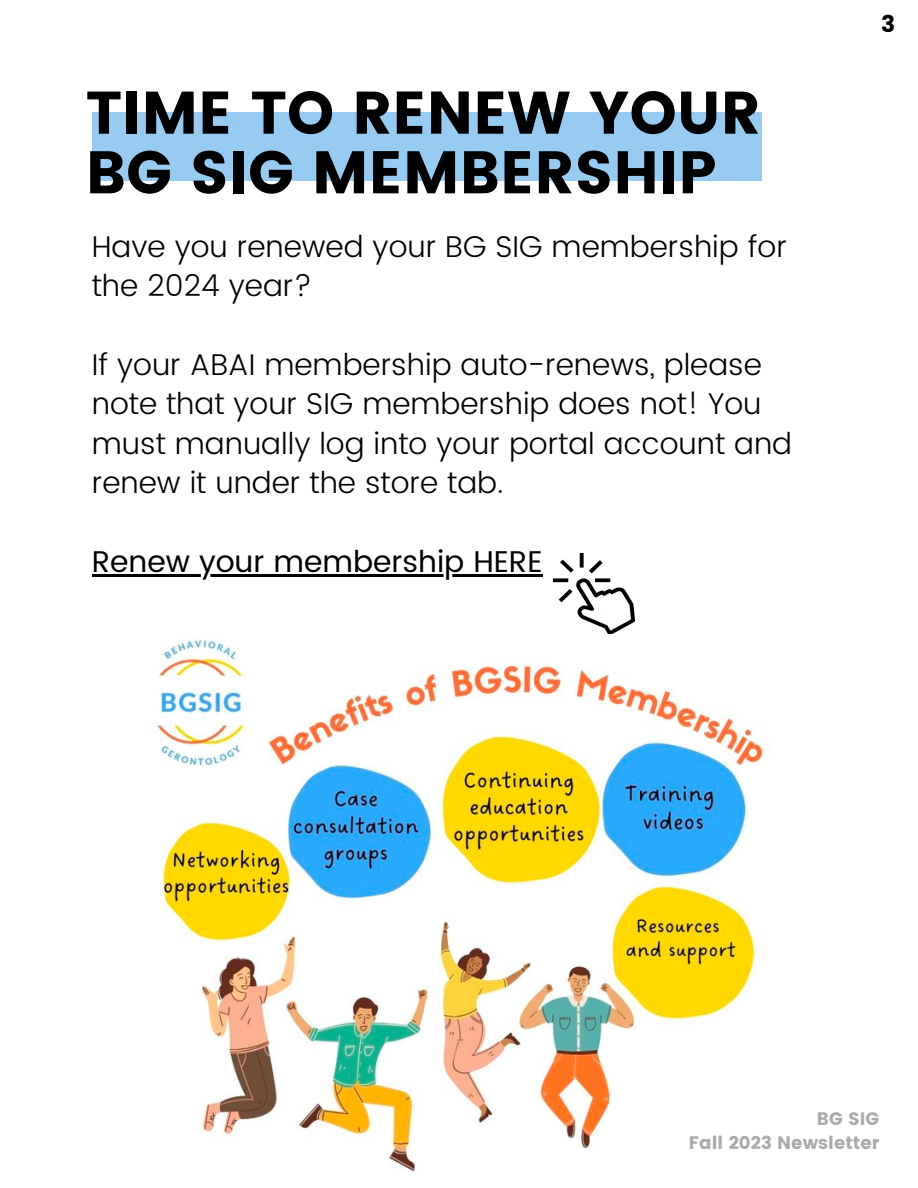
<style>
.page{position:relative;width:918px;height:1188px;background:#fff}
.page>*{position:absolute;margin:0;border:0;box-sizing:border-box;transform-origin:0 0}
.t1{font:60px/59.7px "Poppins";color:#000}
.t2{font:300 30px/39.3px "Poppins";color:#000}
.t3{font:30px "Poppins";color:#000}
.t4{font:23.25px "Poppins";color:#000}
.t5{font:18px "Poppins";color:#ababab}
</style>
<div class="page">
<div style="left:92px;top:112px;width:669px;height:68px;background:#97cbf1"></div>
<hr style="left:92px;top:574px;width:451px;height:2px;background:#000">
<img style="left:553px;top:554px;width:81px;height:80px">
<img style="left:156px;top:639px;width:613px;height:533px">
<p class="t1" style="left:86px;top:83px;width:676px">TIME TO RENEW YOUR<br>BG SIG MEMBERSHIP</p>
<p class="t2" style="left:92px;top:227px;width:697px">Have you renewed your BG SIG membership for the 2024 year?</p>
<p class="t2" style="left:92px;top:345px;width:702px">If your ABAI membership auto-renews, please note that your SIG membership does not! You must manually log into your portal account and renew it under the store tab.</p>
<p class="t3" style="left:92px;top:544px;width:452px">Renew your membership HERE</p>
<p class="t4" style="left:881px;top:10px;width:16px">3</p>
<p class="t5" style="left:817px;top:1108px;width:64px">BG SIG</p>
<p class="t5" style="left:689px;top:1133px;width:192px">Fall 2023 Newsletter</p>
</div>
